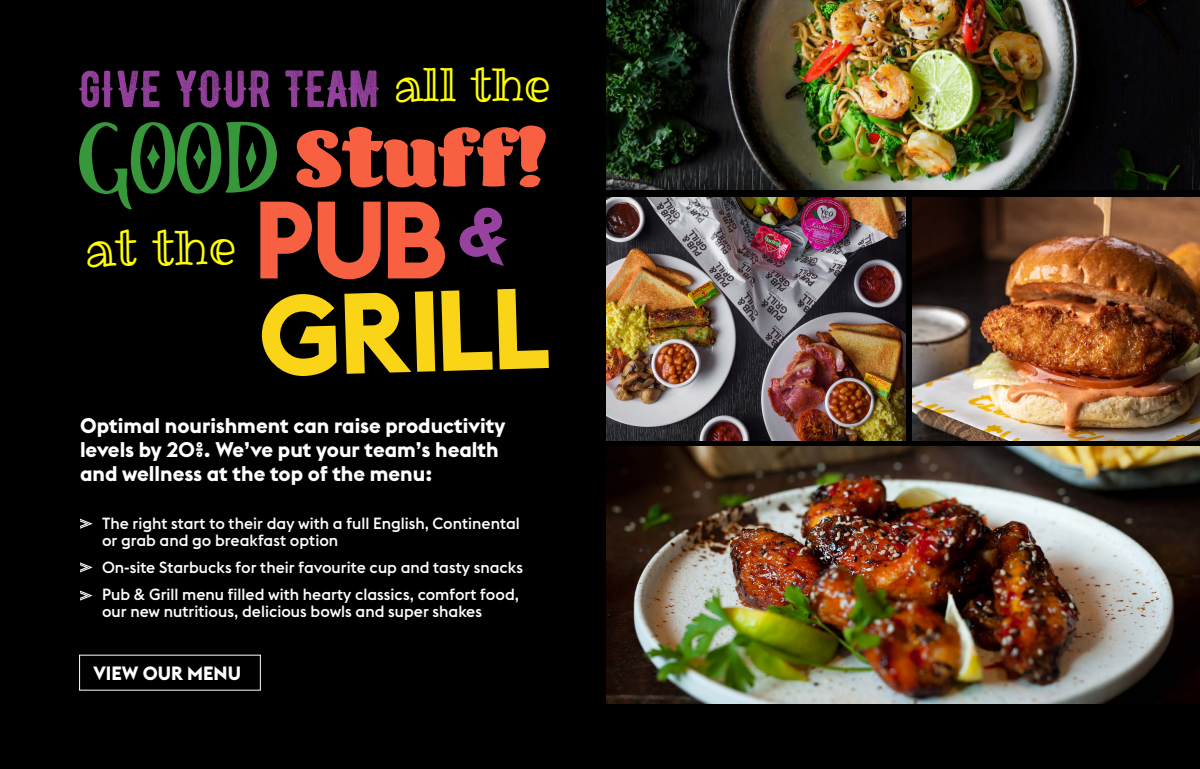
<style>
.page{position:relative;width:1200px;height:769px;background:#000}
.page>*{position:absolute;margin:0;border:0;box-sizing:border-box;transform-origin:0 0}
.t1{font:80.3px "Barricada Pro";color:#f76142}
.t2{font:52.1px "BERNIER Distressed";color:#96429e}
.t3{font:49.2px "Ribeye Marrow";color:#ff0}
.t4{font:700 21px/24px "Village Flex";color:#fff}
.t5{font:700 19px "Village Flex";color:#fff}
.t6{font:500 16px/17.1px "Village Flex";color:#fff}
.s1{font-family:"Ribeye Marrow";font-size:47.1px;color:#ff0}
.s2{font-family:"Fidencio Serif Font";font-size:99.1px;color:#38963b}
</style>
<div class="page">
<img style="left:606px;top:0;width:594px;height:190px">
<img style="left:606px;top:197px;width:299px;height:244px">
<img style="left:606px;top:446px;width:594px;height:258px">
<img style="left:913px;top:197px;width:287px;height:244px">
<svg style="left:260px;top:202px;width:52px;height:76px"></svg>
<svg style="left:318px;top:202px;width:63px;height:77px"></svg>
<svg style="left:388px;top:202px;width:57px;height:76px"></svg>
<svg style="left:459px;top:207px;width:48px;height:59px"></svg>
<svg style="left:261px;top:294px;width:76px;height:82px"></svg>
<svg style="left:344px;top:291px;width:91px;height:83px"></svg>
<svg style="left:441px;top:289px;width:108px;height:82px"></svg>
<svg style="left:80px;top:519px;width:13px;height:10px"></svg>
<svg style="left:80px;top:562px;width:13px;height:10px"></svg>
<svg style="left:80px;top:591px;width:13px;height:10px"></svg>
<h2 class="t2" style="left:79px;top:56px;width:473px">GIVE YOUR TEAM <span class="s1">all the</span></h2>
<h1 class="t1" style="left:78px;top:111px;width:471px"><span class="s2">Good</span> Stuff!</h1>
<h3 class="t3" style="left:85px;top:215px;width:152px;rotate:-1deg">at the</h3>
<h3 class="t4" style="left:80px;top:414px;width:427px">Optimal nourishment can raise productivity levels by 20%. We’ve put your team’s health and wellness at the top of the menu:</h3>
<p class="t6" style="left:102px;top:515px;width:419px">The right start to their day with a full English, Continental or grab and go breakfast option</p>
<p class="t6" style="left:102px;top:554px;width:423px;line-height:27.1px">On-site Starbucks for their favourite cup and tasty snacks<br>Pub &amp; Grill menu filled with hearty classics, comfort food,</p>
<p class="t6" style="left:102px;top:603px;width:382px">our new nutritious, delicious bowls and super shakes</p>
<p class="t5" style="left:94px;top:663px;width:149px">VIEW OUR MENU</p>
</div>
